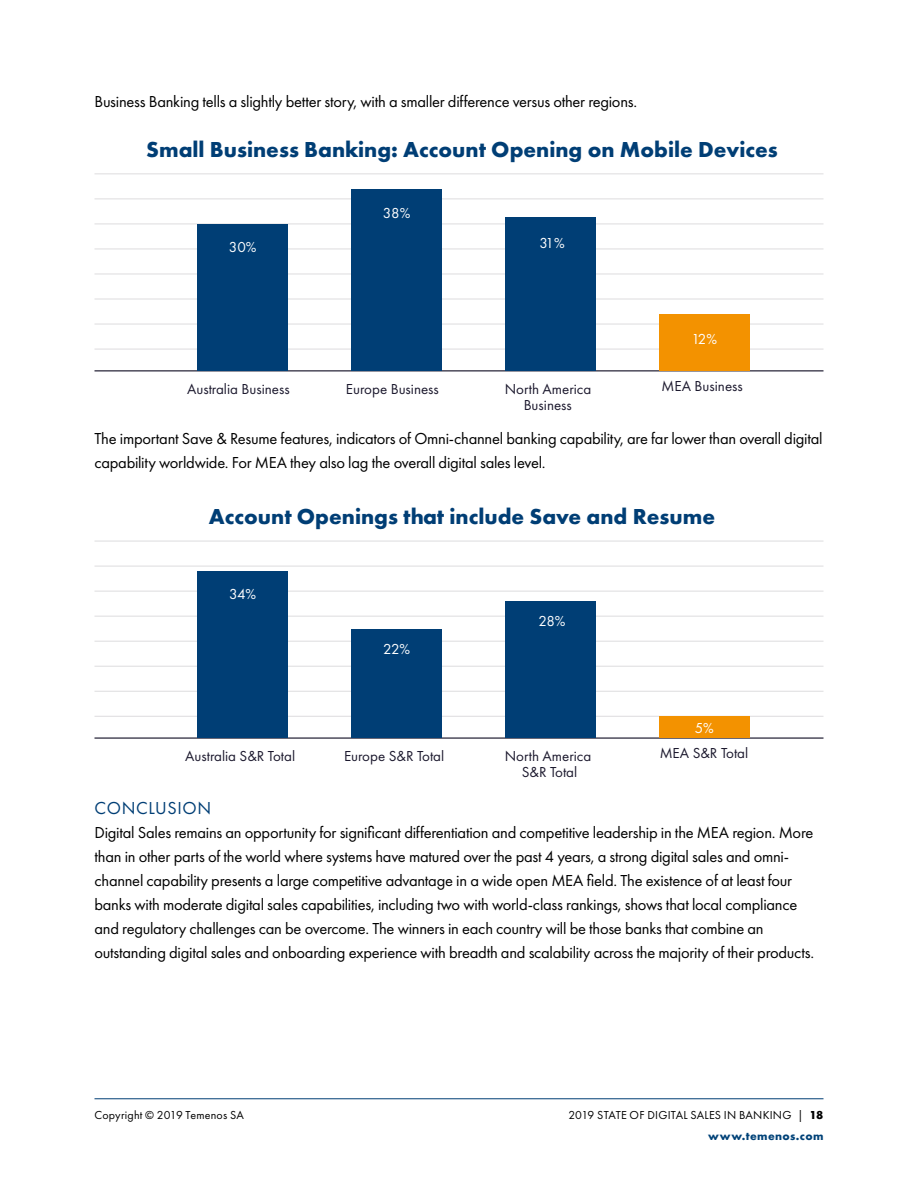
<style>
.page{position:relative;width:918px;height:1188px;background:#fff}
.page>*{position:absolute;margin:0;border:0;box-sizing:border-box;transform-origin:0 0}
.t1{font:700 22.5px "Futura PT";color:#003e75}
.t2{font:18px "Futura PT";letter-spacing:.04em;color:#003e75}
.t3{font:16.5px/24px "Futura PT";letter-spacing:-.015em;color:#000}
.t4{font:15px/16.5px "Futura PT";color:#1c192e;text-align:center}
.t5{font:15px "Futura PT";letter-spacing:-.04em;color:#fff}
.t6{font:12px/21px "Futura PT";letter-spacing:.015em;color:#000;text-align:right}
.s1{font-weight:700}
.s2{font-weight:700;color:#004278}
</style>
<div class="page">
<hr style="left:94px;top:1098px;width:730px;height:1px;background:#003e75">
<hr style="left:94px;top:349px;width:730px;height:1px;background:#dddcde">
<hr style="left:94px;top:324px;width:730px;height:1px;background:#dddcde">
<hr style="left:94px;top:299px;width:730px;height:1px;background:#dddcde">
<hr style="left:94px;top:274px;width:730px;height:1px;background:#dddcde">
<hr style="left:94px;top:249px;width:730px;height:1px;background:#dddcde">
<hr style="left:94px;top:224px;width:730px;height:1px;background:#dddcde">
<hr style="left:94px;top:199px;width:730px;height:1px;background:#dddcde">
<hr style="left:94px;top:174px;width:730px;height:1px;background:#dddcde">
<hr style="left:94px;top:370px;width:730px;height:1px;background:#1c192e">
<div style="left:197px;top:224px;width:91px;height:147px;background:#003e75"></div>
<div style="left:351px;top:189px;width:91px;height:182px;background:#003e75"></div>
<div style="left:505px;top:218px;width:91px;height:153px;background:#003e75"></div>
<div style="left:659px;top:315px;width:91px;height:56px;background:#f39200"></div>
<hr style="left:94px;top:716px;width:730px;height:1px;background:#dddcde">
<hr style="left:94px;top:691px;width:730px;height:1px;background:#dddcde">
<hr style="left:94px;top:666px;width:730px;height:1px;background:#dddcde">
<hr style="left:94px;top:641px;width:730px;height:1px;background:#dddcde">
<hr style="left:94px;top:616px;width:730px;height:1px;background:#dddcde">
<hr style="left:94px;top:591px;width:730px;height:1px;background:#dddcde">
<hr style="left:94px;top:566px;width:730px;height:1px;background:#dddcde">
<hr style="left:94px;top:541px;width:730px;height:1px;background:#dddcde">
<hr style="left:94px;top:737px;width:730px;height:2px;background:#1c192e">
<div style="left:351px;top:630px;width:91px;height:108px;background:#003e75"></div>
<div style="left:197px;top:572px;width:91px;height:166px;background:#003e75"></div>
<div style="left:505px;top:602px;width:91px;height:136px;background:#003e75"></div>
<div style="left:659px;top:716px;width:91px;height:22px;background:#f39200"></div>
<p class="t3" style="left:94px;top:90px;width:544px">Business Banking tells a slightly better story, with a smaller difference versus other regions.</p>
<h1 class="t1" style="left:146px;top:135px;width:633px">Small Business Banking: Account Opening on Mobile Devices</h1>
<p class="t5" style="left:229px;top:238px;width:29px">30%</p>
<p class="t5" style="left:383px;top:204px;width:29px">38%</p>
<p class="t5" style="left:539px;top:234px;width:27px">31%</p>
<p class="t5" style="left:692px;top:330px;width:27px">12%</p>
<p class="t4" style="left:187px;top:380px;width:104px">Australia Business</p>
<p class="t4" style="left:346px;top:380px;width:94px">Europe Business</p>
<p class="t4" style="left:505px;top:380px;width:88px">North America<br>Business</p>
<p class="t4" style="left:662px;top:378px;width:83px">MEA Business</p>
<p class="t3" style="left:94px;top:426px;width:730px">The important Save &amp; Resume features, indicators of Omni-channel banking capability, are far lower than overall digital capability worldwide. For MEA they also lag the overall digital sales level.</p>
<h1 class="t1" style="left:209px;top:502px;width:508px">Account Openings that include Save and Resume</h1>
<p class="t5" style="left:229px;top:585px;width:28px">34%</p>
<p class="t5" style="left:383px;top:640px;width:29px">22%</p>
<p class="t5" style="left:538px;top:612px;width:29px">28%</p>
<p class="t5" style="left:695px;top:719px;width:21px">5%</p>
<p class="t4" style="left:185px;top:748px;width:111px">Australia S&amp;R Total</p>
<p class="t4" style="left:344px;top:748px;width:102px">Europe S&amp;R Total</p>
<p class="t4" style="left:505px;top:748px;width:88px">North America<br>S&amp;R Total</p>
<p class="t4" style="left:660px;top:745px;width:90px">MEA S&amp;R Total</p>
<p class="t2" style="left:95px;top:797px;width:118px">CONCLUSION</p>
<p class="t3" style="left:94px;top:820px;width:721px">Digital Sales remains an opportunity for significant differentiation and competitive leadership in the MEA region. More than in other parts of the world where systems have matured over the past 4 years, a strong digital sales and omni&shy;channel capability presents a large competitive advantage in a wide open MEA field. The existence of at least four banks with moderate digital sales capabilities, including two with world-class rankings, shows that local compliance and regulatory challenges can be overcome. The winners in each country will be those banks that combine an outstanding digital sales and onboarding experience with breadth and scalability across the majority of their products.</p>
<p class="t6" style="left:94px;top:1105px;width:151px">Copyright © 2019 Temenos SA</p>
<p class="t6" style="left:569px;top:1105px;width:256px">2019 STATE OF DIGITAL SALES IN BANKING | <span class="s1">18 </span><span class="s2">www.temenos.com</span></p>
</div>
